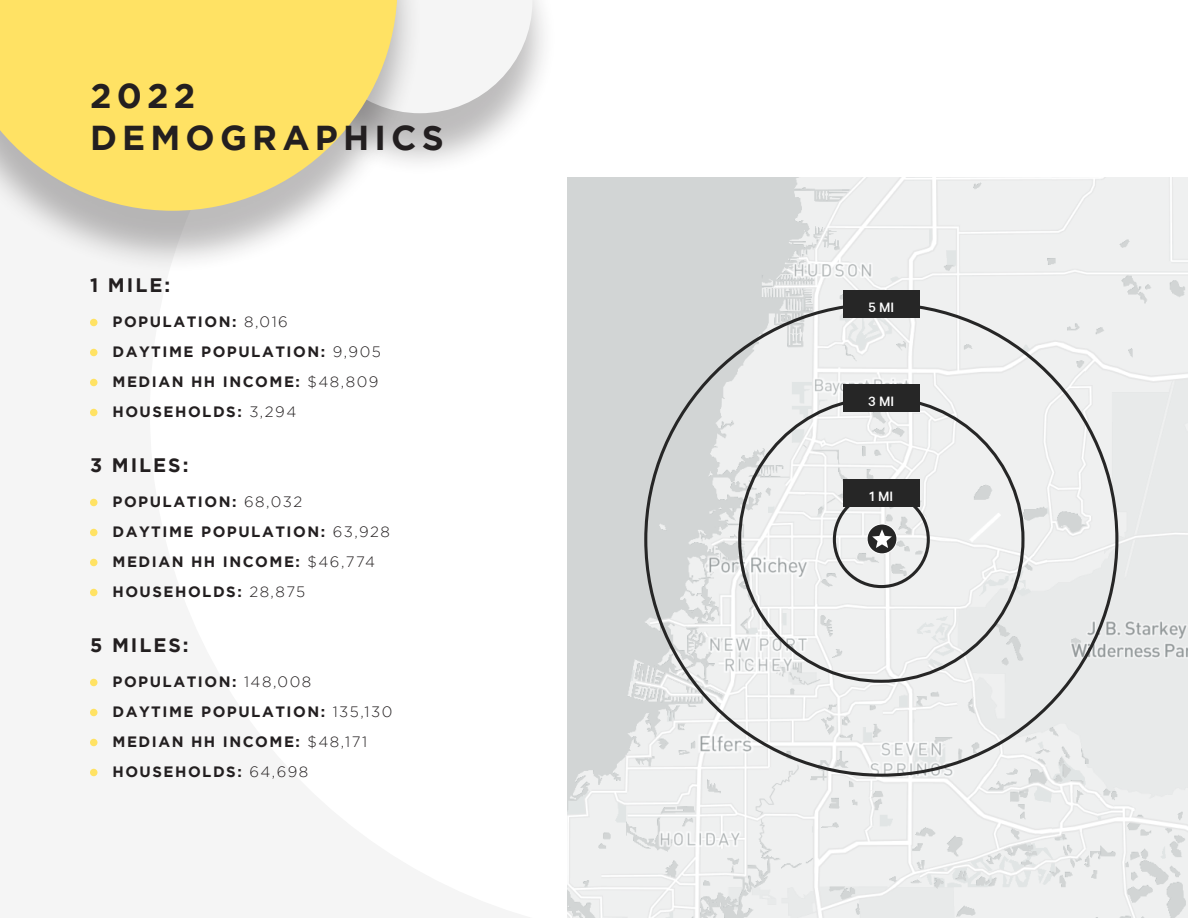
<style>
.page{position:relative;width:1188px;height:918px;background:#fff}
.page>*{position:absolute;margin:0;border:0;box-sizing:border-box;transform-origin:0 0}
.t1{font:700 34.5px "Gotham";letter-spacing:.15em;color:#231f20}
.t2{font:700 19.5px "Gotham";letter-spacing:.1em;color:#231f20}
.t3{font:500 15.45px "Calibre";color:#fff}
.t4{font:700 15px "Gotham";letter-spacing:.1em;color:#231f20}
.s1{font-weight:300}
</style>
<div class="page">
<div style="left:283px;top:0;width:274px;height:176px;background:#231f20;opacity:.3"></div>
<svg style="left:423px;top:0;width:109px;height:113px"></svg>
<div style="left:0;top:0;width:423px;height:273px;background:#231f20;opacity:.3"></div>
<svg style="left:0;top:0;width:398px;height:211px;background:#f6de77"></svg>
<div style="left:90px;top:319px;width:8px;height:7px;background:#ffe264;border-radius:50%"></div>
<div style="left:90px;top:349px;width:8px;height:7px;background:#ffe264;border-radius:50%"></div>
<div style="left:90px;top:379px;width:8px;height:7px;background:#ffe264;border-radius:50%"></div>
<div style="left:90px;top:409px;width:8px;height:7px;background:#ffe264;border-radius:50%"></div>
<div style="left:90px;top:499px;width:8px;height:7px;background:#ffe264;border-radius:50%"></div>
<div style="left:90px;top:529px;width:8px;height:7px;background:#ffe264;border-radius:50%"></div>
<div style="left:90px;top:559px;width:8px;height:7px;background:#ffe264;border-radius:50%"></div>
<div style="left:90px;top:589px;width:8px;height:7px;background:#ffe264;border-radius:50%"></div>
<div style="left:90px;top:679px;width:8px;height:7px;background:#ffe264;border-radius:50%"></div>
<div style="left:90px;top:709px;width:8px;height:7px;background:#ffe264;border-radius:50%"></div>
<div style="left:90px;top:739px;width:8px;height:7px;background:#ffe264;border-radius:50%"></div>
<div style="left:90px;top:769px;width:8px;height:7px;background:#ffe264;border-radius:50%"></div>
<img style="left:567px;top:177px;width:621px;height:741px">
<div style="left:833px;top:491px;width:97px;height:97px;border:3px solid #262626;border-radius:50%"></div>
<div style="left:843px;top:479px;width:77px;height:28px;background:#262626"></div>
<div style="left:843px;top:384px;width:77px;height:28px;background:#262626"></div>
<div style="left:843px;top:290px;width:77px;height:28px;background:#262626"></div>
<svg style="left:867px;top:524px;width:30px;height:30px"></svg>
<div style="left:868px;top:525px;width:28px;height:28px;background:#262626;border-radius:50%"></div>
<svg style="left:872px;top:529px;width:20px;height:19px"></svg>
<p class="t1" style="left:90px;top:76px;width:107px">2022</p>
<p class="t1" style="left:90px;top:118px;width:355px">DEMOGRAPHICS</p>
<p class="t2" style="left:90px;top:274px;width:82px">1 MILE:</p>
<p class="t4" style="left:112px;top:313px;width:177px">POPULATION: <span class="s1">8,016</span></p>
<p class="t4" style="left:112px;top:343px;width:270px">DAYTIME POPULATION: <span class="s1">9,905</span></p>
<p class="t4" style="left:112px;top:373px;width:268px">MEDIAN HH INCOME: <span class="s1">$48,809</span></p>
<p class="t4" style="left:112px;top:403px;width:185px">HOUSEHOLDS: <span class="s1">3,294</span></p>
<p class="t2" style="left:90px;top:454px;width:100px">3 MILES:</p>
<p class="t4" style="left:112px;top:493px;width:191px">POPULATION: <span class="s1">68,032</span></p>
<p class="t4" style="left:112px;top:523px;width:279px">DAYTIME POPULATION: <span class="s1">63,928</span></p>
<p class="t4" style="left:112px;top:553px;width:264px">MEDIAN HH INCOME: <span class="s1">$46,774</span></p>
<p class="t4" style="left:112px;top:583px;width:194px">HOUSEHOLDS: <span class="s1">28,875</span></p>
<p class="t2" style="left:90px;top:634px;width:100px">5 MILES:</p>
<p class="t4" style="left:112px;top:673px;width:200px">POPULATION: <span class="s1">148,008</span></p>
<p class="t4" style="left:112px;top:703px;width:281px">DAYTIME POPULATION: <span class="s1">135,130</span></p>
<p class="t4" style="left:112px;top:733px;width:256px">MEDIAN HH INCOME: <span class="s1">$48,171</span></p>
<p class="t4" style="left:112px;top:763px;width:197px">HOUSEHOLDS: <span class="s1">64,698</span></p>
<p class="t3" style="left:868px;top:299px;width:27px">5 MI</p>
<p class="t3" style="left:869px;top:392px;width:27px">3 MI</p>
<p class="t3" style="left:870px;top:487px;width:25px">1 MI</p>
</div>
